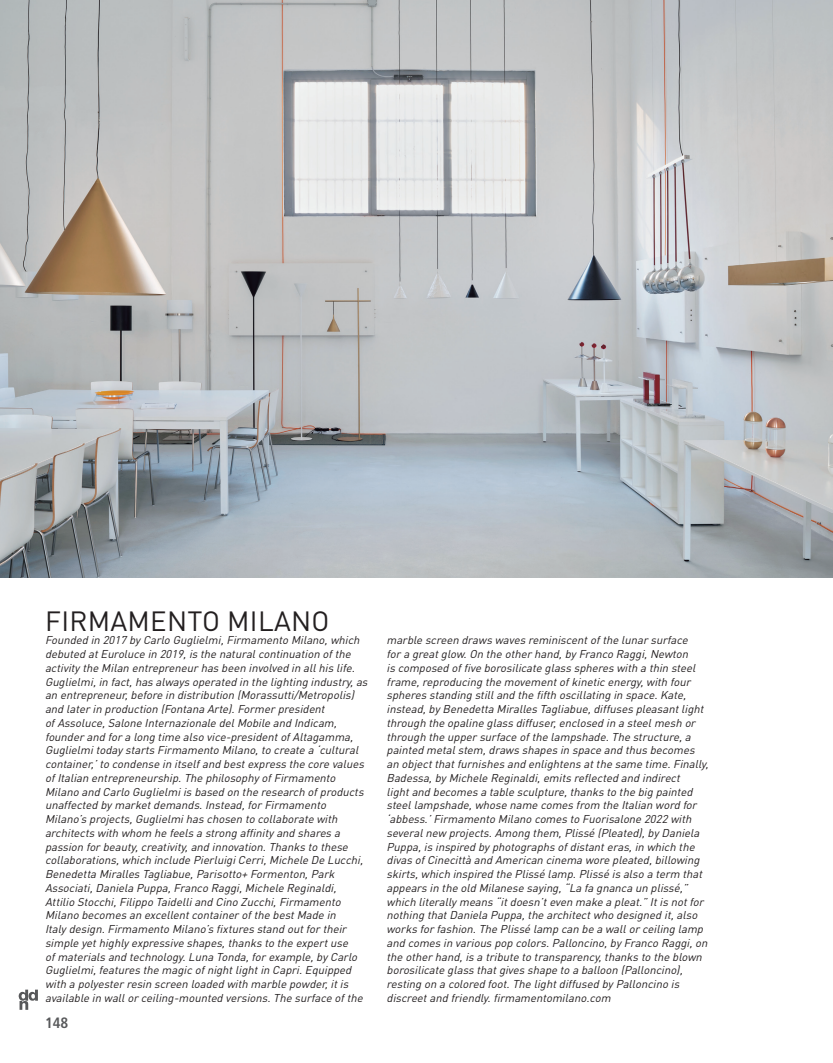
<style>
.page{position:relative;width:833px;height:1063px;background:#fff}
.page>*{position:absolute;margin:0;border:0;box-sizing:border-box;transform-origin:0 0}
.t1{font:27.5px "DIN Pro";letter-spacing:.01em;color:#231f20}
.t2{font:700 condensed 15px "Frutiger LT Std";color:#57585a}
.t3{font:italic 11.25px/13.8px "DIN Pro";color:#231f20}
</style>
<div class="page">
<img style="left:0;top:0;width:832px;height:578px">
<svg style="left:19px;top:990px;width:19px;height:20px"></svg>
<h1 class="t1" style="left:45px;top:602px;width:286px">FIRMAMENTO MILANO</h1>
<p class="t3" style="left:45px;top:633px;width:327px">Founded in 2017 byCarlo Guglielmi,Firmamento Milano,which debuted atEuroluce in 2019,isthe naturalcontinuation ofthe activitythe Milan entrepreneurhasbeen involved in allhislife.<br>Guglielmi,in fact,hasalwaysoperated in the lighting industry,as an entrepreneur,before in distribution (Morassutti/Metropolis) and laterin production (Fontana Arte).Formerpresident ofAssoluce,Salone Internazionale delMobile and Indicam, founderand fora long time also vice-presidentofAltagamma, GuglielmitodaystartsFirmamento Milano,to create a ‘cultural container,’to condense in itselfand bestexpressthe core values ofItalian entrepreneurship.The philosophyofFirmamento Milano and Carlo Guglielmiisbased on the research ofproducts unaffected bymarketdemands.Instead,forFirmamento Milano’sprojects,Guglielmihaschosen to collaborate with architectswith whom he feelsa strong affinityand sharesa passion forbeauty,creativity,and innovation.Thanksto these collaborations,which include PierluigiCerri,Michele De Lucchi, Benedetta MirallesTagliabue,Parisotto+ Formenton,Park Associati,Daniela Puppa,Franco Raggi,Michele Reginaldi, Attilio Stocchi,Filippo Taidelliand Cino Zucchi,Firmamento Milano becomesan excellentcontainerofthe bestMade in Italydesign.Firmamento Milano’sfixturesstand outfortheir simple yethighlyexpressive shapes,thanksto the expertuse ofmaterialsand technology.Luna Tonda,forexample,byCarlo Guglielmi,featuresthe magicofnightlightin Capri.Equipped with a polyesterresin screen loaded with marble powder,itis available in wallorceiling-mounted versions.The surface ofthe</p>
<p class="t3" style="left:386px;top:633px;width:326px">marble screen drawswavesreminiscentofthe lunarsurface fora greatglow.On the otherhand,byFranco Raggi,Newton iscomposed offive borosilicate glasssphereswith a thin steel frame,reproducing the movementofkineticenergy,with four spheresstanding stilland the fifth oscillating in space.Kate, instead,byBenedetta MirallesTagliabue,diffusespleasantlight through the opaline glassdiffuser,enclosed in a steelmesh or through the uppersurface ofthe lampshade.The structure,a painted metalstem,drawsshapesin space and thusbecomes an objectthatfurnishesand enlightensatthe same time.Finally, Badessa,byMichele Reginaldi,emitsreflected and indirect lightand becomesa table sculpture,thanksto the big painted steellampshade,whose name comesfrom the Italian word for ‘abbess.’Firmamento Milano comesto Fuorisalone 2022 with severalnew projects.Among them,Plissé (Pleated),byDaniela Puppa,isinspired byphotographsofdistanteras,in which the divasofCinecittà and American cinema wore pleated,billowing skirts,which inspired the Plissé lamp.Plissé isalso a term that appearsin the old Milanese saying,“La fa gnanca un plissé,” which literallymeans“itdoesn’teven make a pleat.”Itisnotfor nothing thatDaniela Puppa,the architectwho designed it,also worksforfashion.The Plissé lamp can be a wallorceiling lamp and comesin variouspop colors.Palloncino,byFranco Raggi,on the otherhand,isa tribute to transparency,thanksto the blown borosilicate glassthatgivesshape to a balloon (Palloncino), resting on a colored foot.The lightdiffused byPalloncino is discreetand friendly.firmamentomilano.com</p>
<h2 class="t2" style="left:45px;top:1014px;width:25px">148</h2>
</div>
